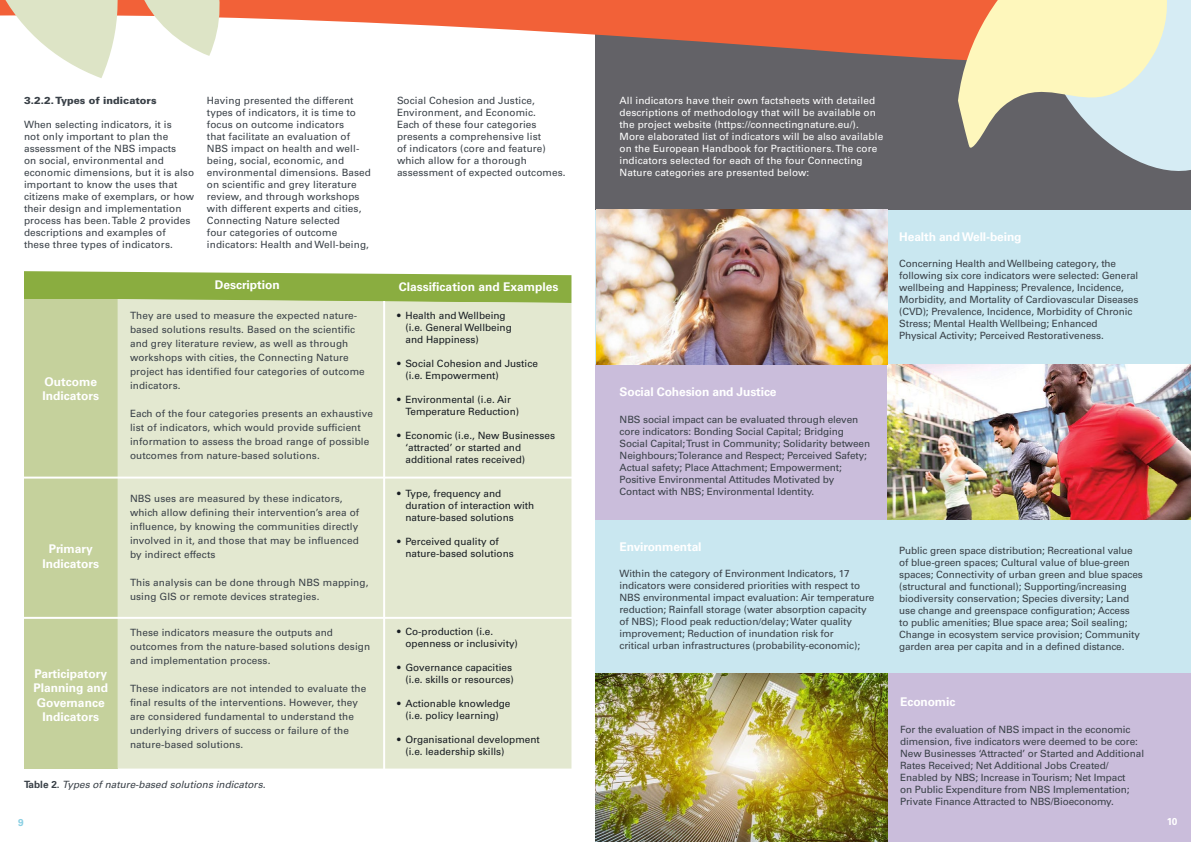
<style>
.page{position:relative;width:1191px;height:842px;background:#fff}
.page>*{position:absolute;margin:0;border:0;box-sizing:border-box;transform-origin:0 0}
.t1{font:700 12px/14.4px "Univers LT Std";color:#fff;text-align:center}
.t2{font:10px/12px "Univers LT Std";letter-spacing:.01em;color:#3a4148}
.t3{font:10px/12px "Univers LT Std";letter-spacing:-.01em;color:#3a4148}
.t4{font:10px/12px "Univers LT Std";color:#171c22}
.t5{font:10px/12px "Univers LT Std";letter-spacing:.01em;color:#fff}
.t6{font:italic 10px "Univers LT Std";color:#3a4148}
.t7{font:900 10px "Univers LT Std";color:#3a4148}
.t8{font:700 10px "Univers LT Std";color:#fff}
.t9{font:700 10px "Univers LT Std";color:#8acfe3}
.s1{font-weight:700;font-style:normal}
</style>
<div class="page">
<div style="left:595px;top:29px;width:596px;height:182px;background:#636267"></div>
<div style="left:595px;top:210px;width:596px;height:155px;background:#c9e7f0"></div>
<div style="left:595px;top:520px;width:596px;height:154px;background:#c9e7f0"></div>
<div style="left:595px;top:365px;width:596px;height:155px;background:#cabddb"></div>
<div style="left:595px;top:674px;width:596px;height:168px;background:#cabddb"></div>
<svg style="left:223px;top:0;width:734px;height:60px;fill:#f26138"></svg>
<svg style="left:24px;top:271px;width:547px;height:28px;background:#93b34e"></svg>
<div style="left:24px;top:299px;width:94px;height:469px;background:#c5d19c"></div>
<div style="left:118px;top:299px;width:453px;height:469px;background:#e3e8d0"></div>
<hr style="left:24px;top:477px;width:548px;height:2px;background:#fff">
<hr style="left:24px;top:617px;width:548px;height:2px;background:#fff">
<hr style="left:383px;top:301px;width:2px;height:469px;background:#fff">
<svg style="left:957px;top:0;width:234px;height:171px"></svg>
<img style="left:887px;top:364px;width:304px;height:155px">
<img style="left:596px;top:209px;width:291px;height:156px">
<img style="left:595px;top:674px;width:292px;height:168px">
<svg style="left:0;top:0;width:223px;height:78px"></svg>
<p class="t7" style="left:24px;top:94px;width:134px">3.2.2. Types of indicators</p>
<p class="t2" style="left:24px;top:118px;width:172px">When selecting indicators, it is<br>not only important to plan the assessment of the NBS impacts<br>on social, environmental and economic dimensions, but it is also important to know the uses that citizens make of exemplars, or how their design and implementation process has been. Table 2 provides descriptions and examples of<br>these three types of indicators.</p>
<p class="t2" style="left:207px;top:94px;width:165px">Having presented the different types of indicators, it is time to focus on outcome indicators<br>that facilitate an evaluation of<br>NBS impact on health and well&shy;being, social, economic, and environmental dimensions. Based on scientific and grey literature review, and through workshops with different experts and cities,<br>Connecting Nature selected<br>four categories of outcome indicators: Health and Well-being,</p>
<p class="t2" style="left:397px;top:94px;width:170px">Social Cohesion and Justice,<br>Environment, and Economic.<br>Each of these four categories presents a comprehensive list<br>of indicators (core and feature) which allow for a thorough assessment of expected outcomes.</p>
<p class="t1" style="left:215px;top:278px;width:66px">Description</p>
<p class="t1" style="left:399px;top:280px;width:161px">Classification and Examples</p>
<p class="t1" style="left:43px;top:375px;width:58px;text-align:left">Outcome<br>Indicators</p>
<p class="t1" style="left:43px;top:542px;width:58px">Primary<br>Indicators</p>
<p class="t1" style="left:33px;top:666px;width:76px">Participatory<br>Planning and<br>Governance<br>Indicators</p>
<p class="t2" style="left:130px;top:309px;width:236px;line-height:14px">They are used to measure the expected nature&shy;based solutions results. Based on the scientific and grey literature review, as well as through workshops with cities, the Connecting Nature project has identified four categories of outcome indicators.</p>
<p class="t2" style="left:130px;top:407px;width:244px;line-height:14px">Each of the four categories presents an exhaustive list of indicators, which would provide sufficient information to assess the broad range of possible outcomes from nature-based solutions.</p>
<p class="t2" style="left:130px;top:491px;width:231px;line-height:14px">NBS uses are measured by these indicators, which allow defining their intervention’s area of influence, by knowing the communities directly involved in it, and those that may be influenced by indirect effects</p>
<p class="t2" style="left:130px;top:575px;width:240px;line-height:14px">This analysis can be done through NBS mapping, using GIS or remote devices strategies.</p>
<p class="t2" style="left:130px;top:625px;width:242px;line-height:14px">These indicators measure the outputs and outcomes from the nature-based solutions design and implementation process.</p>
<p class="t2" style="left:130px;top:681px;width:238px;line-height:14px">These indicators are not intended to evaluate the final results of the interventions. However, they are considered fundamental to understand the underlying drivers of success or failure of the nature-based solutions.</p>
<p class="t6" style="left:24px;top:779px;width:243px"><span class="s1">Table 2.</span> Types of nature-based solutions indicators.</p>
<p class="t9" style="left:18px;top:817px;width:7px">9</p>
<p class="t4" style="left:405px;top:309px;width:108px;text-indent:-8px">• Health and Wellbeing (i.e. General Wellbeing and Happiness)</p>
<p class="t4" style="left:405px;top:357px;width:134px;text-indent:-8px">• Social Cohesion and Justice (i.e. Empowerment)</p>
<p class="t4" style="left:405px;top:393px;width:115px;text-indent:-8px">• Environmental (i.e. Air<br>Temperature Reduction)</p>
<p class="t4" style="left:405px;top:429px;width:151px;text-indent:-8px">• Economic (i.e., New Businesses ‘attracted’ or started and additional rates received)</p>
<p class="t4" style="left:405px;top:488px;width:130px;text-indent:-8px">• Type, frequency and duration of interaction with nature-based solutions</p>
<p class="t4" style="left:405px;top:536px;width:110px;text-indent:-8px">• Perceived quality of nature-based solutions</p>
<p class="t4" style="left:405px;top:626px;width:114px;text-indent:-8px">• Co-production (i.e. openness or inclusivity)</p>
<p class="t4" style="left:397px;top:662px;width:118px;text-align:right">• Governance capacities (i.e. skills or resources)</p>
<p class="t4" style="left:397px;top:698px;width:115px;text-align:center">• Actionable knowledge (i.e. policy learning)</p>
<p class="t4" style="left:405px;top:734px;width:136px;text-indent:-8px">• Organisational development (i.e. leadership skills)</p>
<p class="t5" style="left:619px;top:94px;width:265px">All indicators have their own factsheets with detailed descriptions of methodology that will be available on the project website (https://connectingnature.eu/).<br>More elaborated list of indicators will be also available on the European Handbook for Practitioners. The core indicators selected for each of the four Connecting Nature categories are presented below:</p>
<p class="t1" style="left:619px;top:385px;width:158px">Social Cohesion and Justice</p>
<p class="t3" style="left:619px;top:413px;width:252px">NBS social impact can be evaluated through eleven core indicators: Bonding Social Capital; Bridging Social Capital; Trust in Community; Solidarity between Neighbours; Tolerance and Respect; Perceived Safety; Actual safety; Place Attachment; Empowerment; Positive Environmental Attitudes Motivated by Contact with NBS; Environmental Identity.</p>
<p class="t1" style="left:619px;top:539px;width:84px">Environmental</p>
<p class="t3" style="left:619px;top:568px;width:256px">Within the category of Environment Indicators, 17 indicators were considered priorities with respect to NBS environmental impact evaluation: Air temperature reduction; Rainfall storage (water absorption capacity of NBS); Flood peak reduction/delay; Water quality improvement; Reduction of inundation risk for<br>critical urban infrastructures (probability-economic);</p>
<p class="t1" style="left:899px;top:230px;width:124px">Health and Well-being</p>
<p class="t3" style="left:899px;top:258px;width:241px">Concerning Health and Wellbeing category, the following six core indicators were selected: General wellbeing and Happiness; Prevalence, Incidence, Morbidity, and Mortality of Cardiovascular Diseases (CVD); Prevalence, Incidence, Morbidity of Chronic Stress; Mental Health Wellbeing; Enhanced<br>Physical Activity; Perceived Restorativeness.</p>
<p class="t3" style="left:899px;top:544px;width:245px">Public green space distribution; Recreational value of blue-green spaces; Cultural value of blue-green spaces; Connectivity of urban green and blue spaces (structural and functional); Supporting/increasing biodiversity conservation; Species diversity; Land use change and greenspace configuration; Access<br>to public amenities; Blue space area; Soil sealing; Change in ecosystem service provision; Community garden area per capita and in a defined distance.</p>
<p class="t1" style="left:900px;top:695px;width:57px">Economic</p>
<p class="t3" style="left:900px;top:723px;width:245px">For the evaluation of NBS impact in the economic dimension, five indicators were deemed to be core:<br>New Businesses ‘Attracted’ or Started and Additional Rates Received; Net Additional Jobs Created/ Enabled by NBS; Increase in Tourism; Net Impact<br>on Public Expenditure from NBS Implementation; Private Finance Attracted to NBS/Bioeconomy.</p>
<p class="t8" style="left:1167px;top:816px;width:12px">10</p>
</div>
